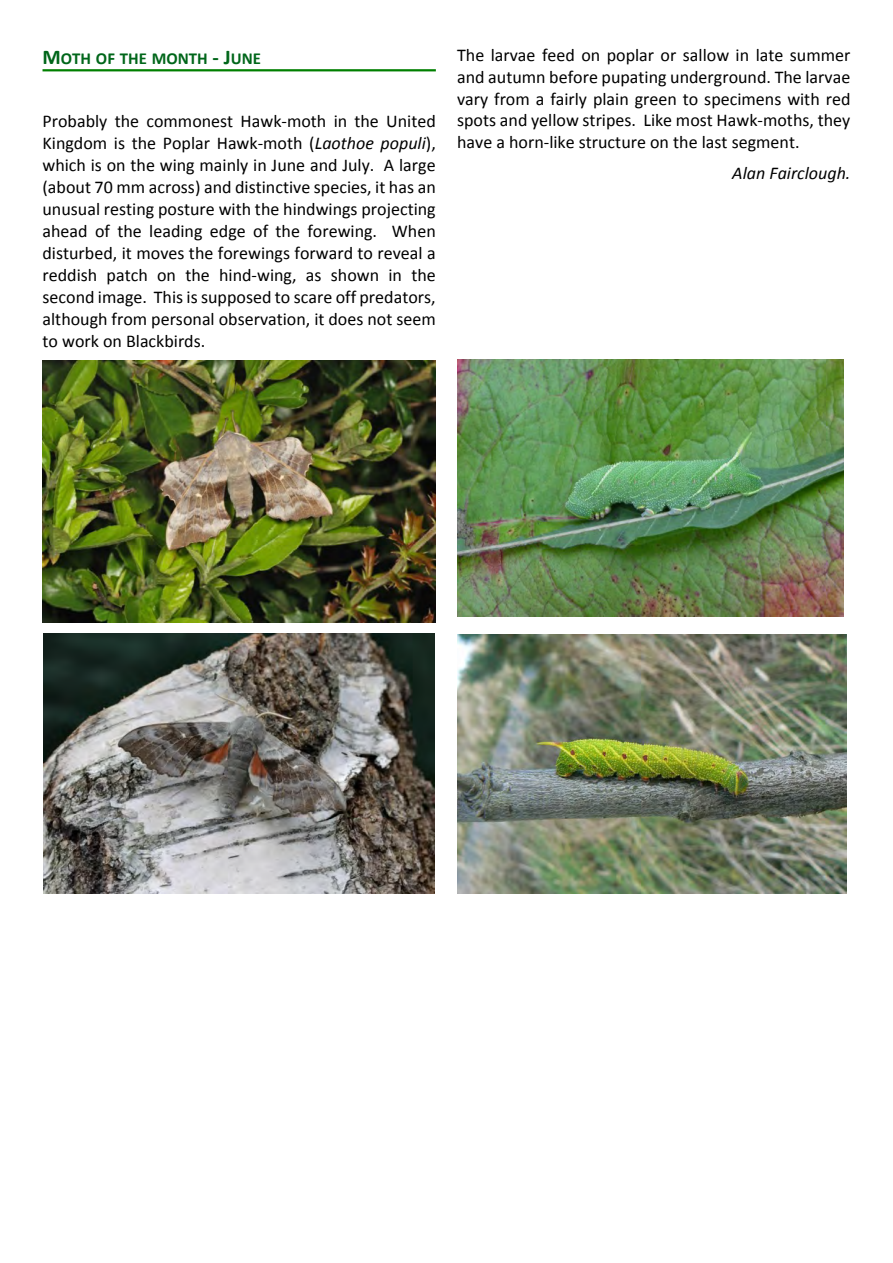
<style>
.page{position:relative;width:893px;height:1263px;background:#fff}
.page>*{position:absolute;margin:0;border:0;box-sizing:border-box;transform-origin:0 0}
.t1{font:18px/22px "Calibri";color:#000;text-align:justify}
.t2{font:italic 18px "Calibri";color:#000}
.t3{font:700 16.8px "Calibri";color:#00661a}
.s1{font-size:21px}
.s2{font-style:italic}
</style>
<div class="page">
<hr style="left:43px;top:69px;width:393px;height:2px;background:#008000">
<img style="left:43px;top:361px;width:393px;height:262px">
<img style="left:44px;top:633px;width:390px;height:261px">
<img style="left:457px;top:359px;width:387px;height:258px">
<img style="left:457px;top:634px;width:390px;height:260px">
<p class="t3" style="left:43px;top:51px;width:220px"><span class="s1">M</span>OTH OF THE MONTH <span class="s1">- J</span>UNE</p>
<p class="t1" style="left:43px;top:112px;width:395px">Probably the commonest Hawk-moth in the United Kingdom is the Poplar Hawk-moth (<span class="s2">Laothoe populi</span>), which is on the wing mainly in June and July. A large (about 70 mm across) and distinctive species, it has an unusual resting posture with the hindwings projecting ahead of the leading edge of the forewing. When disturbed, it moves the forewings forward to reveal a reddish patch on the hind-wing, as shown in the second image. This is supposed to scare off predators, although from personal observation, it does not seem to work on Blackbirds.</p>
<p class="t1" style="left:457px;top:45px;width:395px">The larvae feed on poplar or sallow in late summer and autumn before pupating underground. The larvae vary from a fairly plain green to specimens with red spots and yellow stripes. Like most Hawk-moths, they have a horn-like structure on the last segment.</p>
<p class="t2" style="left:732px;top:166px;width:120px">Alan Fairclough.</p>
</div>
